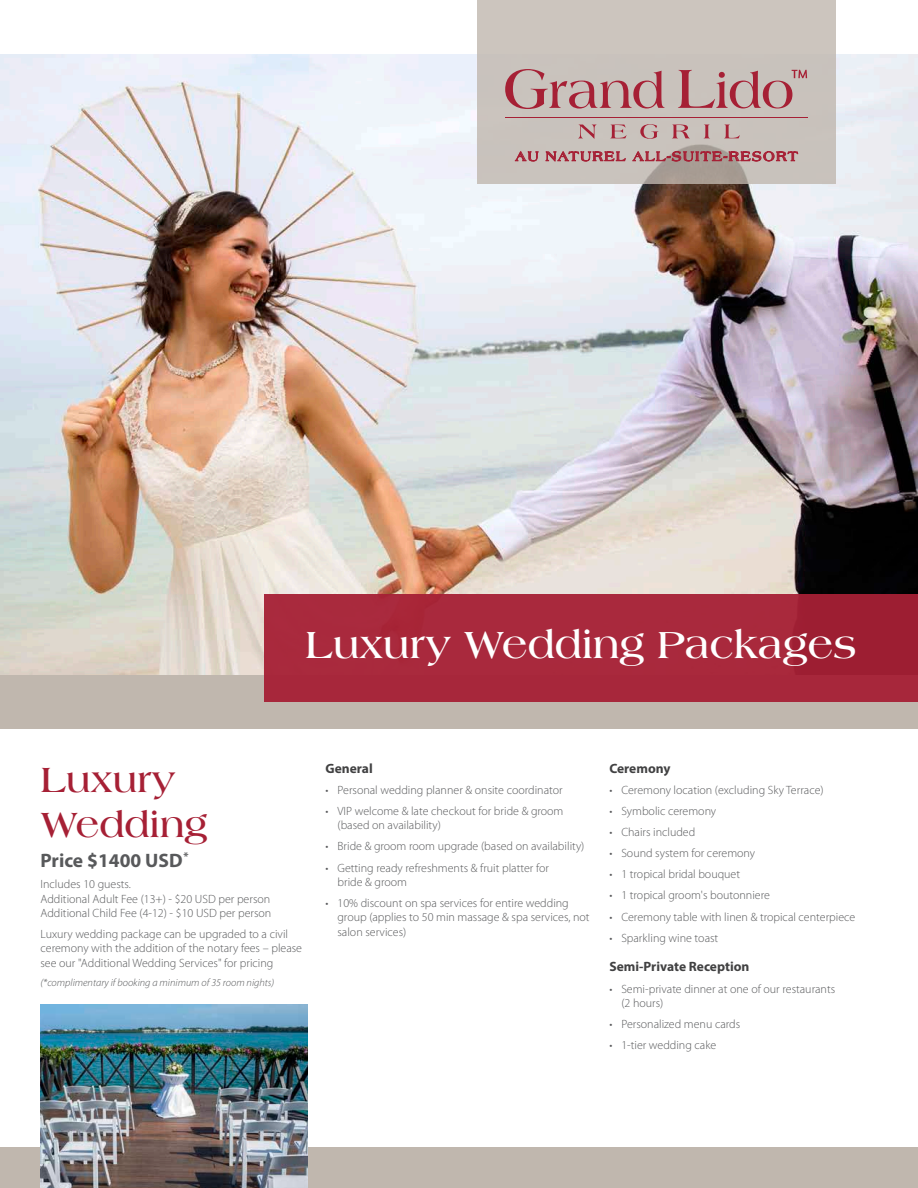
<style>
.page{position:relative;width:918px;height:1188px;background:#fff}
.page>*{position:absolute;margin:0;border:0;box-sizing:border-box;transform-origin:0 0}
.t1{font:700 40.5px "Americana";color:#fff}
.t2{font:700 37.5px/45px "Americana";color:#a62035}
.t3{font:700 19.5px "Myriad Pro";color:#58595b}
.t4{font:700 13.95px "Americana";letter-spacing:.1em;color:#a62035}
.t5{font:700 13.5px "Myriad Pro";color:#414142}
.t6{font:300 12px/14.4px "Myriad Pro";color:#58595b}
.t7{font:italic 300 10.5px "Myriad Pro";color:#58595b}
</style>
<div class="page">
<div style="left:0;top:675px;width:918px;height:54px;background:#c0b7ae"></div>
<img style="left:0;top:54px;width:918px;height:621px">
<div style="left:0;top:1148px;width:918px;height:40px;background:#c0b7ae"></div>
<div style="left:477px;top:0;width:358px;height:184px;background:#c9c3bd"></div>
<div style="left:265px;top:594px;width:653px;height:108px;background:#a9293c"></div>
<img style="left:40px;top:1004px;width:268px;height:184px">
<svg style="left:515px;top:151px;width:23px;height:10px"></svg>
<svg style="left:546px;top:151px;width:79px;height:10px"></svg>
<svg style="left:633px;top:151px;width:165px;height:10px"></svg>
<svg style="left:578px;top:124px;width:19px;height:15px"></svg>
<svg style="left:611px;top:125px;width:16px;height:13px"></svg>
<svg style="left:640px;top:124px;width:19px;height:15px"></svg>
<svg style="left:672px;top:125px;width:17px;height:13px"></svg>
<svg style="left:704px;top:124px;width:6px;height:14px"></svg>
<svg style="left:724px;top:124px;width:16px;height:14px"></svg>
<hr style="left:505px;top:117px;width:302px;height:1px;background:#a62035">
<svg style="left:505px;top:69px;width:160px;height:40px"></svg>
<svg style="left:678px;top:70px;width:129px;height:38px"></svg>
<p class="t4" style="left:515px;top:148px;width:284px">AU NATUREL ALL-SUITE-RESORT</p>
<h1 class="t1" style="left:305px;top:622px;width:553px">Luxury Wedding Packages</h1>
<h2 class="t2" style="left:40px;top:757px;width:169px">Luxury<br>Wedding</h2>
<h3 class="t3" style="left:40px;top:848px;width:150px">Price $1400 USD <sup>*</sup></h3>
<p class="t6" style="left:40px;top:877px;width:232px">Includes 10 guests.<br>Additional Adult Fee (13+) - $20 USD per person<br>Additional Child Fee (4-12) - $10 USD per person</p>
<p class="t6" style="left:40px;top:927px;width:263px">Luxury wedding package can be upgraded to a civil ceremony with the addition of the notary fees – please see our "Additional Wedding Services" for pricing</p>
<p class="t7" style="left:40px;top:977px;width:235px">(*complimentary if booking a minimum of 35 room nights)</p>
<p class="t5" style="left:326px;top:759px;width:49px">General</p>
<p class="t6" style="left:326px;top:783px;width:239px">• Personal wedding planner &amp; onsite coordinator</p>
<p class="t6" style="left:338px;top:804px;width:227px;text-indent:-12px">• VIP welcome &amp; late checkout for bride &amp; groom (based on availability)</p>
<p class="t6" style="left:326px;top:839px;width:260px">• Bride &amp; groom room upgrade (based on availability)</p>
<p class="t6" style="left:338px;top:861px;width:213px;text-indent:-12px">• Getting ready refreshments &amp; fruit platter for bride &amp; groom</p>
<p class="t6" style="left:338px;top:896px;width:254px;text-indent:-12px">• 10% discount on spa services for entire wedding group (applies to 50 min massage &amp; spa services, not salon services)</p>
<p class="t5" style="left:609px;top:759px;width:63px">Ceremony</p>
<p class="t6" style="left:609px;top:783px;width:216px">• Ceremony location (excluding Sky Terrace)</p>
<p class="t6" style="left:609px;top:804px;width:108px">• Symbolic ceremony</p>
<p class="t6" style="left:609px;top:825px;width:87px">• Chairs included</p>
<p class="t6" style="left:609px;top:846px;width:147px">• Sound system for ceremony</p>
<p class="t6" style="left:609px;top:867px;width:132px">• 1 tropical bridal bouquet</p>
<p class="t6" style="left:609px;top:888px;width:162px">• 1 tropical groom's boutonniere</p>
<p class="t6" style="left:609px;top:910px;width:248px">• Ceremony table with linen &amp; tropical centerpiece</p>
<p class="t6" style="left:609px;top:931px;width:110px">• Sparkling wine toast</p>
<p class="t5" style="left:609px;top:958px;width:142px">Semi-Private Reception</p>
<p class="t6" style="left:621px;top:982px;width:215px;text-indent:-12px">• Semi-private dinner at one of our restaurants (2 hours)</p>
<p class="t6" style="left:609px;top:1017px;width:132px">• Personalized menu cards</p>
<p class="t6" style="left:609px;top:1038px;width:109px">• 1-tier wedding cake</p>
</div>
